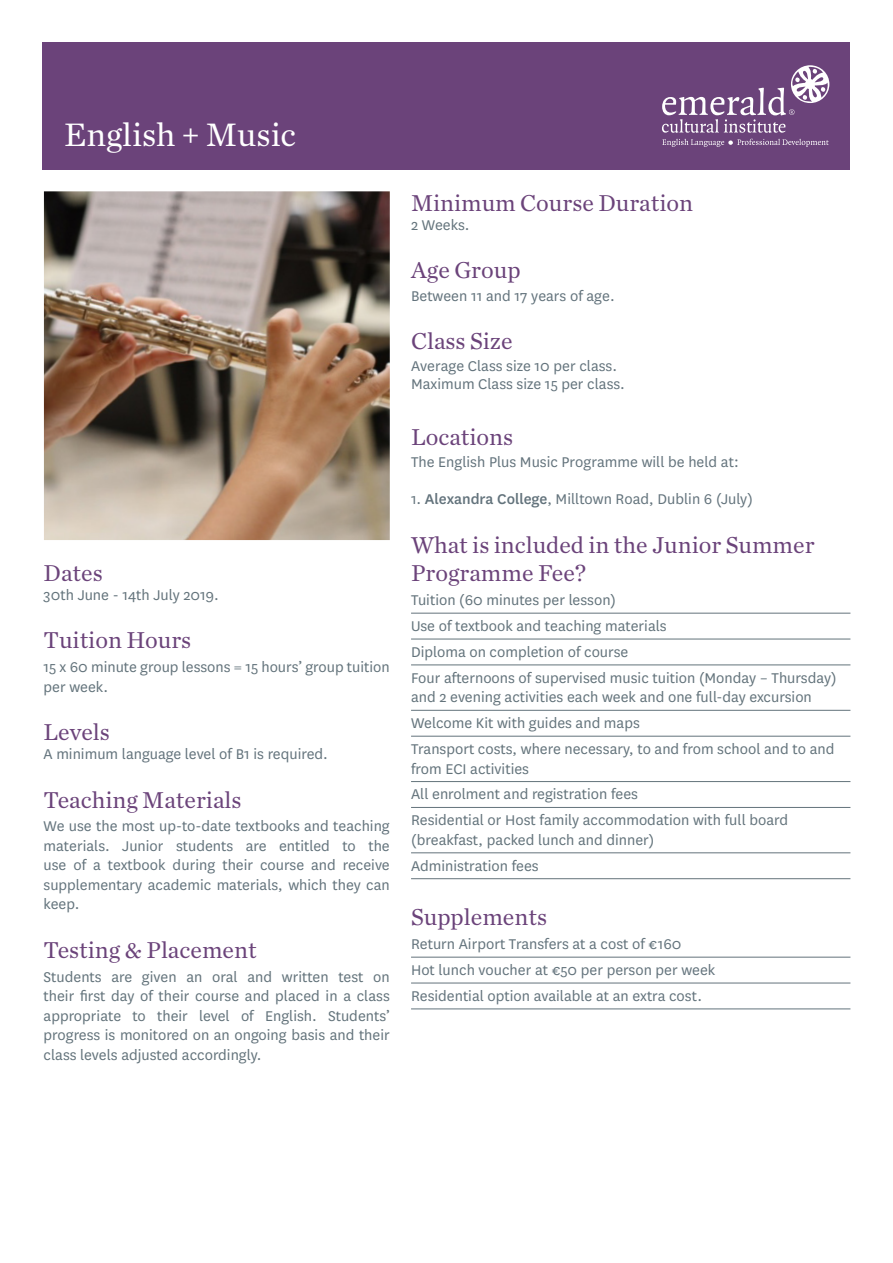
<style>
.page{position:relative;width:893px;height:1263px;background:#fff}
.page>*{position:absolute;margin:0;border:0;box-sizing:border-box;transform-origin:0 0}
.t1{font:33.9px "Chronicle Text G1";color:#fff}
.Header_2{font:24px/28.8px "Chronicle Text G1";color:#6b437a}
.Body_National{font:24px "Chronicle Text G1";color:#6b437a}
.Bullets{font:16.5px/19.5px "National";color:#63737b}
.Body_National-2{font:16.5px/19.5px "National";color:#63737b}
.Body_National-3{font:16.5px/19.5px "National";color:#63737c;text-align:justify}
.Bullets-2{font:16.5px "National";color:#63737c}
.numbered{font:16.5px "National";color:#63737c}
.Header_2-2{font:16.5px "National";color:#63737c}
.s1{font-weight:500}
</style>
<div class="page">
<div style="left:43px;top:43px;width:807px;height:127px;background:#6b437a"></div>
<svg style="left:662px;top:65px;width:167px;height:68px"></svg>
<svg style="left:662px;top:139px;width:167px;height:8px"></svg>
<hr style="left:411px;top:613px;width:439px;height:1px;background:#63737b">
<hr style="left:411px;top:639px;width:439px;height:1px;background:#63737b">
<hr style="left:411px;top:664px;width:439px;height:1px;background:#63737b">
<hr style="left:411px;top:710px;width:439px;height:1px;background:#63737b">
<hr style="left:411px;top:736px;width:439px;height:1px;background:#63737b">
<hr style="left:411px;top:781px;width:439px;height:1px;background:#63737b">
<hr style="left:411px;top:807px;width:439px;height:1px;background:#63737b">
<hr style="left:411px;top:852px;width:439px;height:1px;background:#63737b">
<hr style="left:411px;top:878px;width:439px;height:1px;background:#63737b">
<hr style="left:411px;top:957px;width:439px;height:1px;background:#63737c">
<hr style="left:411px;top:983px;width:439px;height:1px;background:#63737c">
<hr style="left:411px;top:1008px;width:439px;height:1px;background:#63737c">
<img style="left:44px;top:191px;width:346px;height:349px">
<p class="t1" style="left:64px;top:109px;width:233px">English + Music</p>
<p class="Body_National" style="left:44px;top:554px;width:61px">Dates</p>
<p class="Body_National-2" style="left:44px;top:584px;width:177px">30th June - 14th July 2019.</p>
<p class="Header_2" style="left:44px;top:625px;width:149px">Tuition Hours</p>
<p class="Body_National-2" style="left:44px;top:656px;width:348px">15 x 60 minute group lessons = 15 hours’ group tuition per week.</p>
<p class="Body_National" style="left:44px;top:714px;width:68px">Levels</p>
<p class="Body_National-3" style="left:44px;top:744px;width:286px">A minimum language level of B1 is required.</p>
<p class="Header_2" style="left:44px;top:784px;width:199px">Teaching Materials</p>
<p class="Body_National-3" style="left:44px;top:816px;width:348px">We use the most up-to-date textbooks and teaching materials. Junior students are entitled to the use of a textbook during their course and receive supplementary academic materials, which they can keep.</p>
<p class="Header_2" style="left:44px;top:934px;width:215px">Testing &amp; Placement</p>
<p class="Body_National-2" style="left:44px;top:966px;width:348px;text-align:justify">Students are given an oral and written test on their first day of their course and placed in a class appropriate to their level of English. Students’ progress is monitored on an ongoing basis and their class levels adjusted accordingly.</p>
<p class="Body_National" style="left:411px;top:184px;width:284px">Minimum Course Duration</p>
<p class="Body_National-2" style="left:411px;top:215px;width:60px">2 Weeks.</p>
<p class="Header_2" style="left:411px;top:255px;width:111px">Age Group</p>
<p class="Body_National-3" style="left:411px;top:285px;width:205px">Between 11 and 17 years of age.</p>
<p class="Header_2" style="left:411px;top:325px;width:103px">Class Size</p>
<p class="Body_National-3" style="left:411px;top:356px;width:208px">Average Class size 10 per class.</p>
<p class="Header_2-2" style="left:411px;top:373px;width:215px">Maximum Class size 15 per class.</p>
<p class="Header_2" style="left:411px;top:421px;width:104px">Locations</p>
<p class="numbered" style="left:411px;top:451px;width:329px">The English Plus Music Programme will be held at:</p>
<p class="numbered" style="left:411px;top:488px;width:343px">1. <span class="s1">Alexandra College</span>, Milltown Road, Dublin 6 (July)</p>
<p class="Header_2" style="left:411px;top:529px;width:405px">What is included in the Junior Summer<br>Programme Fee?</p>
<p class="Bullets" style="left:411px;top:590px;width:206px">Tuition (60 minutes per lesson)</p>
<p class="Bullets" style="left:411px;top:615px;width:257px">Use of textbook and teaching materials</p>
<p class="Bullets" style="left:411px;top:641px;width:219px">Diploma on completion of course</p>
<p class="Bullets" style="left:411px;top:667px;width:427px">Four afternoons of supervised music tuition (Monday – Thursday) and 2 evening activities each week and one full-day excursion</p>
<p class="Bullets" style="left:411px;top:713px;width:230px">Welcome Kit with guides and maps</p>
<p class="Bullets" style="left:411px;top:738px;width:425px">Transport costs, where necessary, to and from school and to and from ECI activities</p>
<p class="Bullets" style="left:411px;top:784px;width:229px">All enrolment and registration fees</p>
<p class="Bullets" style="left:411px;top:810px;width:379px">Residential or Host family accommodation with full board (breakfast, packed lunch and dinner)</p>
<p class="Bullets" style="left:411px;top:855px;width:129px">Administration fees</p>
<p class="Header_2" style="left:411px;top:902px;width:138px">Supplements</p>
<p class="Bullets-2" style="left:411px;top:933px;width:272px">Return Airport Transfers at a cost of €160</p>
<p class="Bullets-2" style="left:411px;top:959px;width:306px">Hot lunch voucher at €50 per person per week</p>
<p class="Bullets-2" style="left:411px;top:985px;width:292px">Residential option available at an extra cost.</p>
</div>
